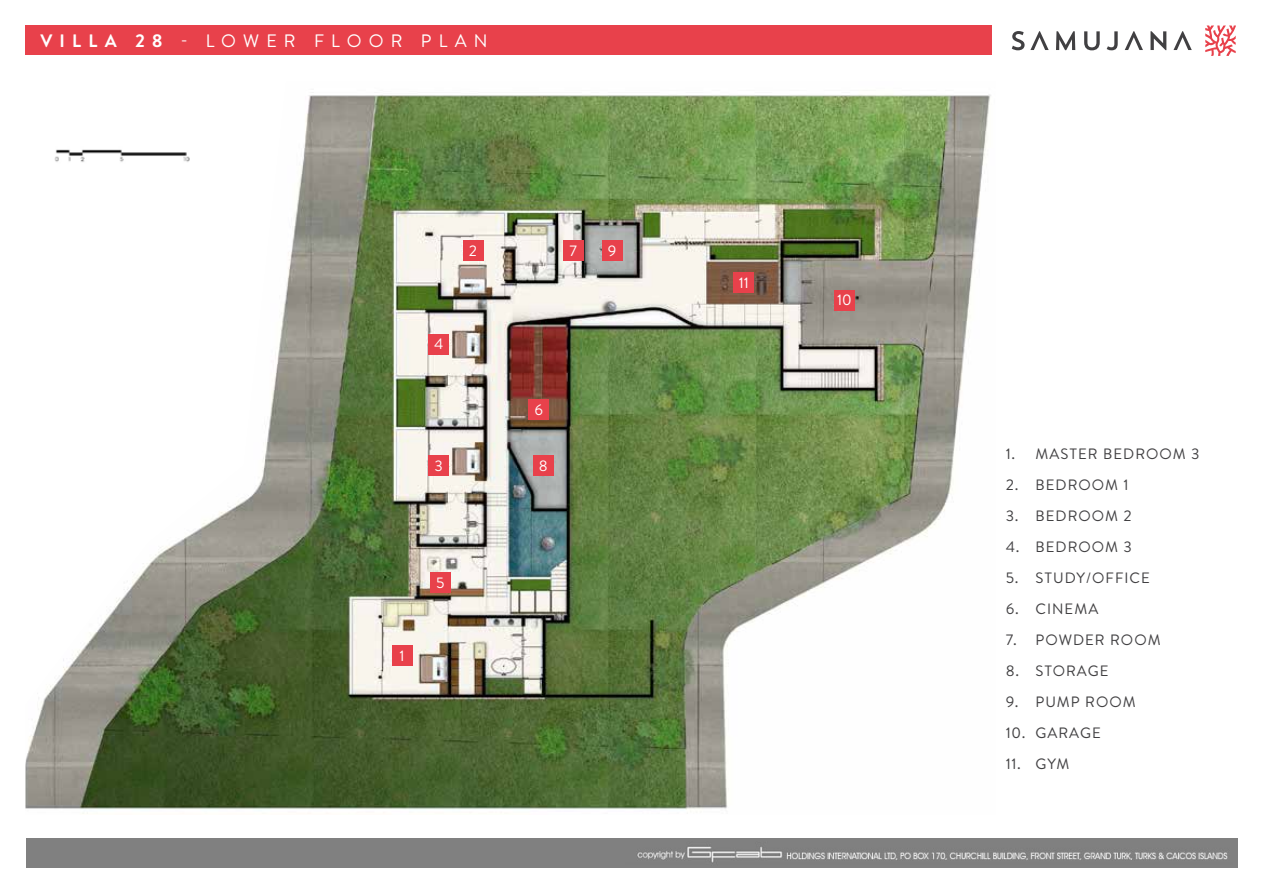
<style>
.page{position:relative;width:1263px;height:893px;background:#fff}
.page>*{position:absolute;margin:0;border:0;box-sizing:border-box;transform-origin:0 0}
.t1{font:18px "Brandon Text";letter-spacing:.4em;color:#fff}
.t2{font:15px "Brandon Text";letter-spacing:.07em;color:#414042}
.t3{font:15px "Brandon Text";color:#fff}
.s1{font-weight:700}
</style>
<div class="page">
<div style="left:26px;top:838px;width:1211px;height:29px;background:#808080"></div>
<div style="left:26px;top:26px;width:965px;height:29px;background:#e8414b"></div>
<svg style="left:1012px;top:31px;width:12px;height:19px"></svg>
<svg style="left:1056px;top:31px;width:19px;height:19px"></svg>
<svg style="left:1084px;top:31px;width:16px;height:19px"></svg>
<svg style="left:1107px;top:31px;width:11px;height:19px"></svg>
<svg style="left:1150px;top:31px;width:16px;height:19px"></svg>
<svg style="left:1030px;top:31px;width:19px;height:19px"></svg>
<svg style="left:1125px;top:31px;width:18px;height:19px"></svg>
<svg style="left:1173px;top:31px;width:19px;height:19px"></svg>
<svg style="left:1205px;top:26px;width:31px;height:30px"></svg>
<img style="left:26px;top:92px;width:965px;height:722px">
<img style="left:27px;top:111px;width:187px;height:97px">
<img style="left:637px;top:846px;width:591px;height:17px">
<div style="left:392px;top:646px;width:20px;height:20px;background:#e8414b"></div>
<div style="left:463px;top:240px;width:20px;height:21px;background:#e8414b"></div>
<div style="left:429px;top:456px;width:20px;height:20px;background:#e8414b"></div>
<div style="left:429px;top:334px;width:20px;height:20px;background:#e8414b"></div>
<div style="left:529px;top:400px;width:20px;height:20px;background:#e8414b"></div>
<div style="left:533px;top:456px;width:21px;height:20px;background:#e8414b"></div>
<div style="left:563px;top:240px;width:20px;height:21px;background:#e8414b"></div>
<div style="left:602px;top:240px;width:20px;height:21px;background:#e8414b"></div>
<div style="left:834px;top:290px;width:21px;height:20px;background:#e8414b"></div>
<div style="left:733px;top:273px;width:21px;height:20px;background:#e8414b"></div>
<div style="left:430px;top:572px;width:20px;height:21px;background:#e8414b"></div>
<p class="t1" style="left:40px;top:28px;width:449px"><span class="s1">VILLA 28</span> - LOWER FLOOR PLAN</p>
<p class="t3" style="left:469px;top:240px;width:10px">2</p>
<p class="t3" style="left:434px;top:334px;width:11px">4</p>
<p class="t3" style="left:435px;top:456px;width:10px">3</p>
<p class="t3" style="left:400px;top:646px;width:7px">1</p>
<p class="t3" style="left:436px;top:572px;width:10px">5</p>
<p class="t3" style="left:569px;top:240px;width:9px">7</p>
<p class="t3" style="left:608px;top:240px;width:10px">9</p>
<p class="t3" style="left:535px;top:400px;width:10px">6</p>
<p class="t3" style="left:539px;top:456px;width:10px">8</p>
<p class="t3" style="left:739px;top:273px;width:12px">11</p>
<p class="t3" style="left:837px;top:290px;width:16px">10</p>
<p class="t2" style="left:1006px;top:443px;width:195px">1. MASTER BEDROOM 3</p>
<p class="t2" style="left:1006px;top:474px;width:124px">2. BEDROOM 1</p>
<p class="t2" style="left:1006px;top:505px;width:128px">3. BEDROOM 2</p>
<p class="t2" style="left:1006px;top:536px;width:128px">4. BEDROOM 3</p>
<p class="t2" style="left:1006px;top:567px;width:146px">5. STUDY/OFFICE</p>
<p class="t2" style="left:1006px;top:598px;width:94px">6. CINEMA</p>
<p class="t2" style="left:1006px;top:629px;width:156px">7. POWDER ROOM</p>
<p class="t2" style="left:1006px;top:660px;width:104px">8. STORAGE</p>
<p class="t2" style="left:1006px;top:691px;width:132px">9. PUMP ROOM</p>
<p class="t2" style="left:1006px;top:722px;width:97px">10. GARAGE</p>
<p class="t2" style="left:1006px;top:753px;width:65px">11. GYM</p>
</div>
